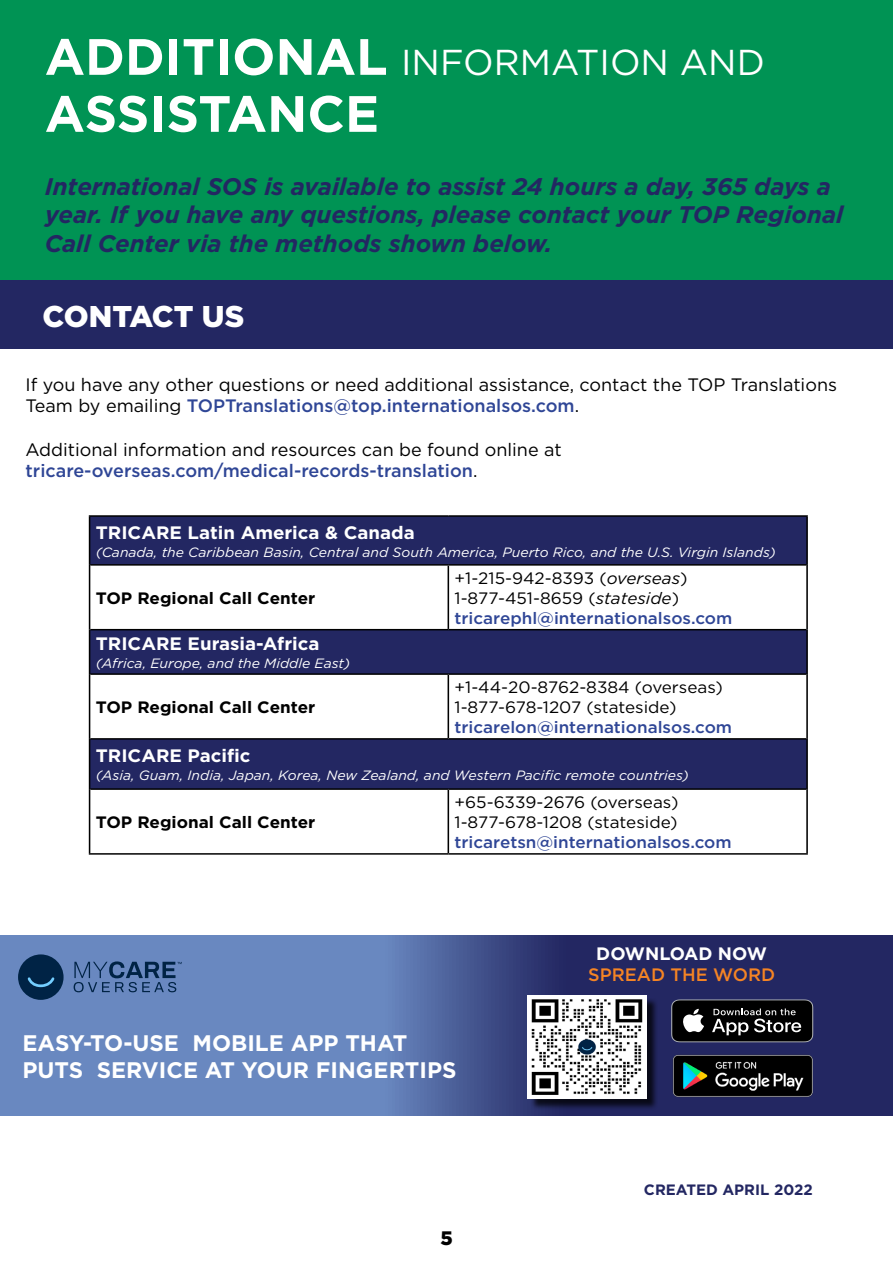
<style>
.page{position:relative;width:893px;height:1263px;background:#fff}
.page>*{position:absolute;margin:0;border:0;box-sizing:border-box;transform-origin:0 0}
.t1{font:700 51px "Gotham";color:#fff}
.t2{font:36px "Gotham";color:#fff}
.t3{font:900 30px "Gotham";color:#fff}
.t4{font:italic 700 24px/28.8px "Gotham";color:#232762}
.t5{font:700 22.5px/27px "Gotham";color:#fff}
.t6{font:900 19.5px "Gotham";color:#000}
.t7{font:18px/21.6px "Gotham";color:#000}
.t8{font:700 18px "Gotham";color:#fff;scale:1.04 1}
.t9{font:500 18px "Gotham";color:#f58424}
.t10{font:700 18px "Gotham";color:#fff}
.t11{font:16.5px/19.8px "Gotham";color:#000;scale:1.04 1}
.t12{font:700 16.5px "Gotham";color:#000;scale:1.04 1}
.t13{font:500 16.5px "Gotham";color:#2f4696;scale:1.04 1}
.t14{font:700 15px "Gotham";color:#232762}
.t15{font:italic 13.5px "Gotham";color:#fff;scale:1.04 1}
.s1{font-weight:700;font-size:51px}
.s2{font-weight:500;color:#2f4696}
.s3{font-style:italic}
</style>
<div class="page">
<div style="left:0;top:0;width:893px;height:282px;background:#009354"></div>
<div style="left:0;top:281px;width:893px;height:68px;background:#232762"></div>
<svg style="left:90px;top:517px;width:716px;height:271px;fill:#232762"></svg>
<hr style="left:89px;top:515px;width:359px;height:2px;background:#000">
<hr style="left:448px;top:515px;width:360px;height:2px;background:#000">
<hr style="left:90px;top:564px;width:358px;height:2px;background:#000">
<hr style="left:448px;top:564px;width:358px;height:2px;background:#000">
<hr style="left:90px;top:629px;width:358px;height:1px;background:#000">
<hr style="left:448px;top:629px;width:358px;height:1px;background:#000">
<hr style="left:90px;top:673px;width:358px;height:2px;background:#000">
<hr style="left:448px;top:673px;width:358px;height:2px;background:#000">
<hr style="left:90px;top:738px;width:358px;height:2px;background:#000">
<hr style="left:448px;top:738px;width:358px;height:2px;background:#000">
<hr style="left:90px;top:788px;width:358px;height:2px;background:#000">
<hr style="left:448px;top:788px;width:358px;height:2px;background:#000">
<hr style="left:89px;top:853px;width:359px;height:2px;background:#000">
<hr style="left:448px;top:853px;width:360px;height:2px;background:#000">
<hr style="left:89px;top:517px;width:1px;height:48px;background:#000">
<hr style="left:806px;top:517px;width:2px;height:48px;background:#000">
<hr style="left:89px;top:565px;width:1px;height:65px;background:#000">
<hr style="left:448px;top:566px;width:1px;height:63px;background:#000">
<hr style="left:806px;top:565px;width:2px;height:65px;background:#000">
<hr style="left:89px;top:630px;width:1px;height:44px;background:#000">
<hr style="left:806px;top:630px;width:2px;height:44px;background:#000">
<hr style="left:89px;top:674px;width:1px;height:65px;background:#000">
<hr style="left:448px;top:675px;width:1px;height:63px;background:#000">
<hr style="left:806px;top:674px;width:2px;height:65px;background:#000">
<hr style="left:89px;top:739px;width:1px;height:50px;background:#000">
<hr style="left:806px;top:739px;width:2px;height:50px;background:#000">
<hr style="left:89px;top:789px;width:1px;height:64px;background:#000">
<hr style="left:448px;top:790px;width:1px;height:63px;background:#000">
<hr style="left:806px;top:789px;width:2px;height:64px;background:#000">
<svg style="left:0;top:935px;width:893px;height:181px;background:#4e639c"></svg>
<div style="left:530px;top:998px;width:128px;height:112px;background:#000;opacity:.75"></div>
<img style="left:528px;top:996px;width:118px;height:102px">
<img style="left:670px;top:1051px;width:145px;height:47px">
<svg style="left:671px;top:999px;width:142px;height:43px;background:#2f2f31"></svg>
<svg style="left:74px;top:961px;width:108px;height:31px;background:#4b6b9d"></svg>
<div style="left:18px;top:954px;width:46px;height:46px;background:#002345;border-radius:50%"></div>
<svg style="left:28px;top:977px;width:27px;height:10px"></svg>
<h2 class="t2" style="left:45px;top:39px;width:722px"><span class="s1">ADDITIONAL</span> INFORMATION AND</h2>
<h1 class="t1" style="left:45px;top:80px;width:336px">ASSISTANCE</h1>
<h3 class="t4" style="left:45px;top:172px;width:800px">International SOS is available to assist 24 hours a day, 365 days a year. If you have any questions, please contact your TOP Regional<br>Call Center via the methods shown below.</h3>
<h3 class="t3" style="left:43px;top:295px;width:203px">CONTACT US</h3>
<p class="t7" style="left:26px;top:373px;width:813px">If you have any other questions or need additional assistance, contact the TOP Translations<br>Team by emailing <span class="s2">TOPTranslations@top.internationalsos.com</span>.</p>
<p class="t7" style="left:26px;top:438px;width:538px">Additional information and resources can be found online at <span class="s2">tricare-overseas.com/medical-records-translation</span>.</p>
<p class="t8" style="left:96px;top:520px;width:308px">TRICARE Latin America &amp; Canada</p>
<p class="t15" style="left:96px;top:543px;width:655px">(Canada, the Caribbean Basin, Central and South America, Puerto Rico, and the U.S. Virgin Islands)</p>
<p class="t12" style="left:96px;top:587px;width:213px">TOP Regional Call Center</p>
<p class="t11" style="left:455px;top:568px;width:269px">+1-215-942-8393 (<span class="s3">overseas</span>)<br>1-877-451-8659 (<span class="s3">stateside</span>) <span class="s2">tricarephl@internationalsos.com</span></p>
<p class="t8" style="left:96px;top:632px;width:217px">TRICARE Eurasia-Africa</p>
<p class="t15" style="left:96px;top:655px;width:246px">(Africa, Europe, and the Middle East)</p>
<p class="t12" style="left:96px;top:696px;width:213px">TOP Regional Call Center</p>
<p class="t11" style="left:455px;top:677px;width:260px">+1-44-20-8762-8384 (overseas)<br>1-877-678-1207 (stateside)</p>
<p class="t13" style="left:455px;top:716px;width:268px">tricarelon@internationalsos.com</p>
<p class="t8" style="left:96px;top:744px;width:150px">TRICARE Pacific</p>
<p class="t15" style="left:96px;top:767px;width:572px">(Asia, Guam, India, Japan, Korea, New Zealand, and Western Pacific remote countries)</p>
<p class="t12" style="left:96px;top:811px;width:213px">TOP Regional Call Center</p>
<p class="t11" style="left:455px;top:792px;width:217px">+65-6339-2676 (overseas)<br>1-877-678-1208 (stateside)</p>
<p class="t13" style="left:455px;top:831px;width:268px">tricaretsn@internationalsos.com</p>
<p class="t5" style="left:22px;top:1029px;width:435px">EASY-TO-USE MOBILE APP THAT<br>PUTS SERVICE AT YOUR FINGERTIPS</p>
<p class="t6" style="left:440px;top:1224px;width:14px">5</p>
<p class="t10" style="left:596px;top:941px;width:172px">DOWNLOAD NOW</p>
<p class="t9" style="left:588px;top:963px;width:188px">SPREAD THE WORD</p>
<p class="t14" style="left:644px;top:1180px;width:170px">CREATED APRIL 2022</p>
</div>
